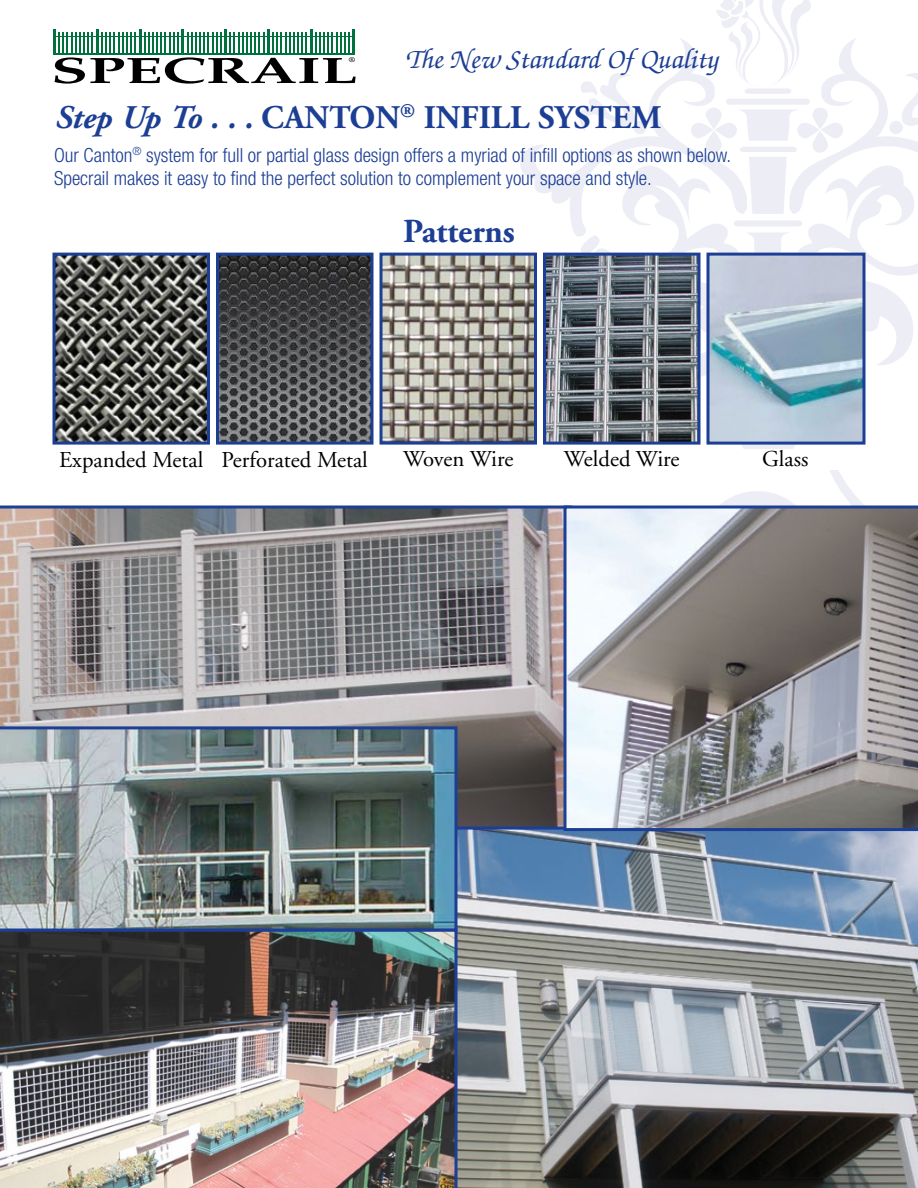
<style>
.page{position:relative;width:918px;height:1188px;background:#fff}
.page>*{position:absolute;margin:0;border:0;box-sizing:border-box;transform-origin:0 0}
.t1{font:700 36.6px "Palatino";color:#000;scale:1.65 1}
.t2{font:700 33.6px "Adobe Garamond";color:#1c3e94}
.t3{font:700 33px "Adobe Garamond";color:#1c3e94}
.t4{font:29.1px "Florence Script";color:#1c3e94}
.t5{font:22.65px "Adobe Garamond";color:#000}
.t6{font:300 condensed 19.5px/23.4px "Helvetica Neue";color:#1c3e94}
.t7{font:700 6.9px "Palatino";color:#000;scale:1.25 1}
.s1{font-style:italic}
</style>
<div class="page">
<svg style="left:458px;top:830px;width:460px;height:358px;background:#879098"></svg>
<hr style="left:54px;top:53px;width:301px;height:2px;background:#00703c">
<hr style="left:54px;top:36px;width:300px;height:1px;background:#00703c">
<hr style="left:53px;top:30px;width:3px;height:25px;background:#00703c">
<hr style="left:96px;top:30px;width:2px;height:25px;background:#00703c">
<svg style="left:59px;top:32px;width:34px;height:21px"></svg>
<hr style="left:139px;top:30px;width:2px;height:25px;background:#00703c">
<svg style="left:101px;top:32px;width:35px;height:21px"></svg>
<hr style="left:182px;top:30px;width:2px;height:25px;background:#00703c">
<svg style="left:144px;top:32px;width:5px;height:21px"></svg>
<hr style="left:152px;top:32px;width:2px;height:22px;background:#00703c">
<svg style="left:157px;top:32px;width:21px;height:21px"></svg>
<hr style="left:224px;top:30px;width:3px;height:25px;background:#00703c">
<svg style="left:187px;top:32px;width:34px;height:21px"></svg>
<hr style="left:267px;top:30px;width:2px;height:25px;background:#00703c">
<svg style="left:230px;top:32px;width:34px;height:21px"></svg>
<hr style="left:310px;top:30px;width:2px;height:25px;background:#00703c">
<svg style="left:273px;top:32px;width:21px;height:21px"></svg>
<hr style="left:297px;top:32px;width:2px;height:22px;background:#00703c">
<svg style="left:302px;top:32px;width:5px;height:21px"></svg>
<hr style="left:353px;top:30px;width:2px;height:25px;background:#00703c">
<svg style="left:315px;top:32px;width:35px;height:21px"></svg>
<img style="left:56px;top:257px;width:150px;height:184px">
<div style="left:52px;top:253px;width:158px;height:192px;border:3px solid #1c3e94"></div>
<img style="left:220px;top:257px;width:150px;height:184px">
<div style="left:216px;top:253px;width:158px;height:192px;border:3px solid #1c3e94"></div>
<img style="left:384px;top:257px;width:136px;height:184px">
<div style="left:380px;top:253px;width:157px;height:192px;border:3px solid #1c3e94"></div>
<svg style="left:0;top:506px;width:564px;height:324px;background:#938f91"></svg>
<img style="left:0;top:932px;width:458px;height:256px">
<img style="left:0;top:726px;width:458px;height:206px">
<svg style="left:564px;top:506px;width:354px;height:325px;background:#9a9a9d"></svg>
<img style="left:520px;top:252px;width:346px;height:193px">
<p class="t7" style="left:349px;top:56px;width:7px">®</p>
<h3 class="t4" style="left:406px;top:45px;width:313px">The New Standard Of Quality</h3>
<h3 class="t3" style="left:54px;top:99px;width:609px"><span class="s1">Step Up To . . .</span> CANTON<sup>®</sup> INFILL SYSTEM</h3>
<p class="t6" style="left:54px;top:143px;width:679px">Our Canton<sup>®</sup> system for full or partial glass design offers a myriad of infill options as shown below.<br>Specrail makes it easy to find the perfect solution to complement your space and style.</p>
<h1 class="t1" style="left:51px;top:49px;width:187px">SPECRAIL</h1>
<h2 class="t2" style="left:403px;top:213px;width:113px">Patterns</h2>
<p class="t5" style="left:59px;top:448px;width:310px">Expanded Metal Perforated Metal</p>
<p class="t5" style="left:403px;top:447px;width:112px">Woven Wire</p>
<p class="t5" style="left:564px;top:447px;width:117px">Welded Wire</p>
<p class="t5" style="left:762px;top:447px;width:48px">Glass</p>
</div>
